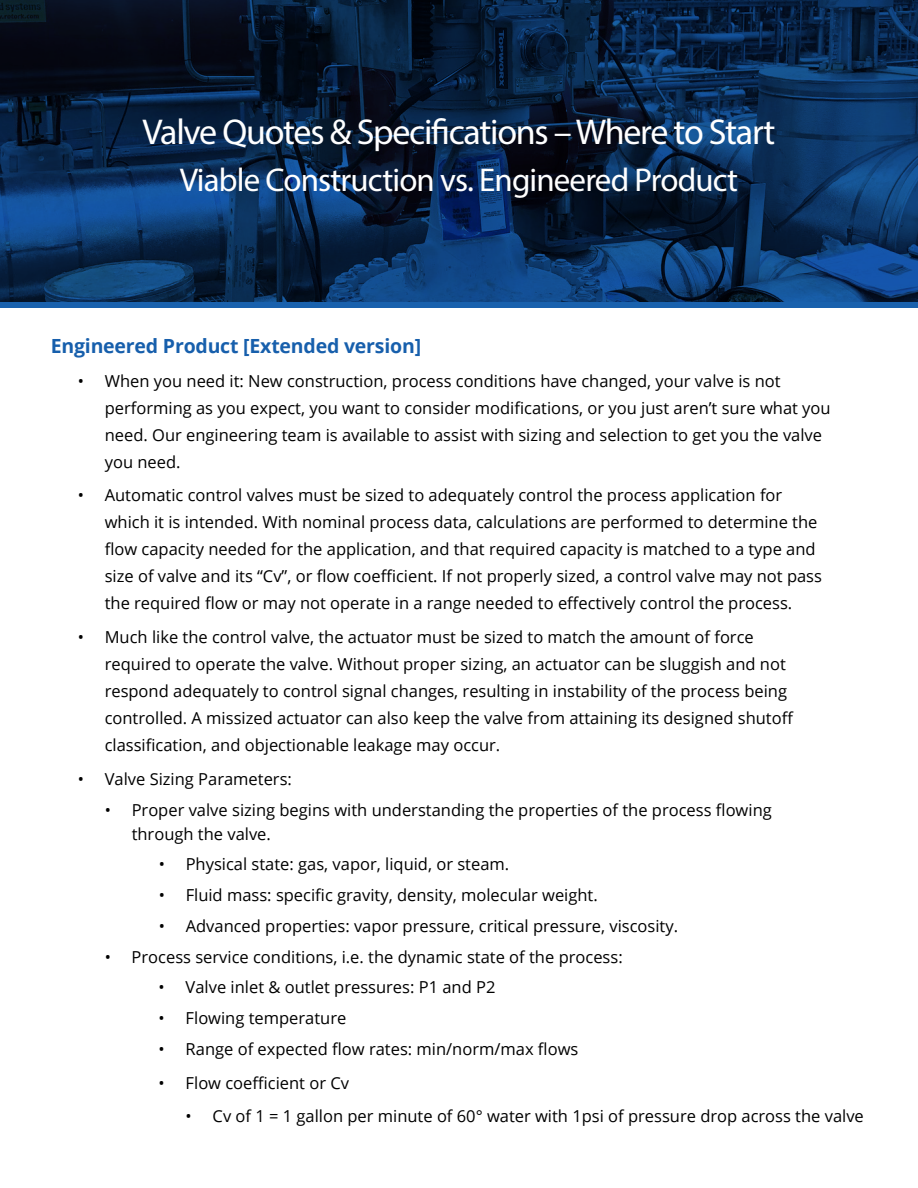
<style>
.page{position:relative;width:918px;height:1188px;background:#fff}
.page>*{position:absolute;margin:0;border:0;box-sizing:border-box;transform-origin:0 0}
.t1{font:36px "Myriad Pro";letter-spacing:-.035em;color:#fff}
.t2{font:33px "Myriad Pro";letter-spacing:-.025em;color:#fff}
.t3{font:700 19.5px "Open Sans";letter-spacing:-.01em;color:#175fac}
.t4{font:16.5px/27px "Open Sans";color:#000}
</style>
<div class="page">
<svg style="left:0;top:0;width:918px;height:308px;background:#09284e"></svg>
<h1 class="t1" style="left:143px;top:110px;width:634px">Valve Quotes &amp; Specifications – Where to Start</h1>
<h2 class="t2" style="left:180px;top:160px;width:560px">Viable Construction vs. Engineered Product</h2>
<p class="t3" style="left:51px;top:332px;width:372px">Engineered Product [Extended version]</p>
<p class="t4" style="left:105px;top:367px;width:727px;text-indent:-27px">• When you need it: New construction, process conditions have changed, your valve is not performing as you expect, you want to consider modifications, or you just aren’t sure what you need. Our engineering team is available to assist with sizing and selection to get you the valve you need.</p>
<p class="t4" style="left:105px;top:482px;width:719px;text-indent:-27px">• Automatic control valves must be sized to adequately control the process application for which it is intended. With nominal process data, calculations are performed to determine the flow capacity needed for the application, and that required capacity is matched to a type and size of valve and its “Cv”, or flow coefficient. If not properly sized, a control valve may not pass the required flow or may not operate in a range needed to effectively control the process.</p>
<p class="t4" style="left:105px;top:623px;width:690px;text-indent:-27px">• Much like the control valve, the actuator must be sized to match the amount of force required to operate the valve. Without proper sizing, an actuator can be sluggish and not respond adequately to control signal changes, resulting in instability of the process being controlled. A missized actuator can also keep the valve from attaining its designed shutoff classification, and objectionable leakage may occur.</p>
<p class="t4" style="left:78px;top:765px;width:216px">• Valve Sizing Parameters:</p>
<p class="t4" style="left:132px;top:797px;width:642px;line-height:24px;text-indent:-27px">• Proper valve sizing begins with understanding the properties of the process flowing through the valve.</p>
<p class="t4" style="left:159px;top:850px;width:352px">• Physical state: gas, vapor, liquid, or steam.</p>
<p class="t4" style="left:159px;top:881px;width:441px">• Fluid mass: specific gravity, density, molecular weight.</p>
<p class="t4" style="left:159px;top:912px;width:521px">• Advanced properties: vapor pressure, critical pressure, viscosity.</p>
<p class="t4" style="left:105px;top:943px;width:520px">• Process service conditions, i.e. the dynamic state of the process:</p>
<p class="t4" style="left:159px;top:974px;width:338px">• Valve inlet &amp; outlet pressures: P1 and P2</p>
<p class="t4" style="left:159px;top:1004px;width:189px">• Flowing temperature</p>
<p class="t4" style="left:159px;top:1035px;width:421px">• Range of expected flow rates: min/norm/max flows</p>
<p class="t4" style="left:159px;top:1069px;width:192px">• Flow coefficient or Cv</p>
<p class="t4" style="left:186px;top:1103px;width:680px">• Cv of 1 = 1 gallon per minute of 60° water with 1psi of pressure drop across the valve</p>
</div>
